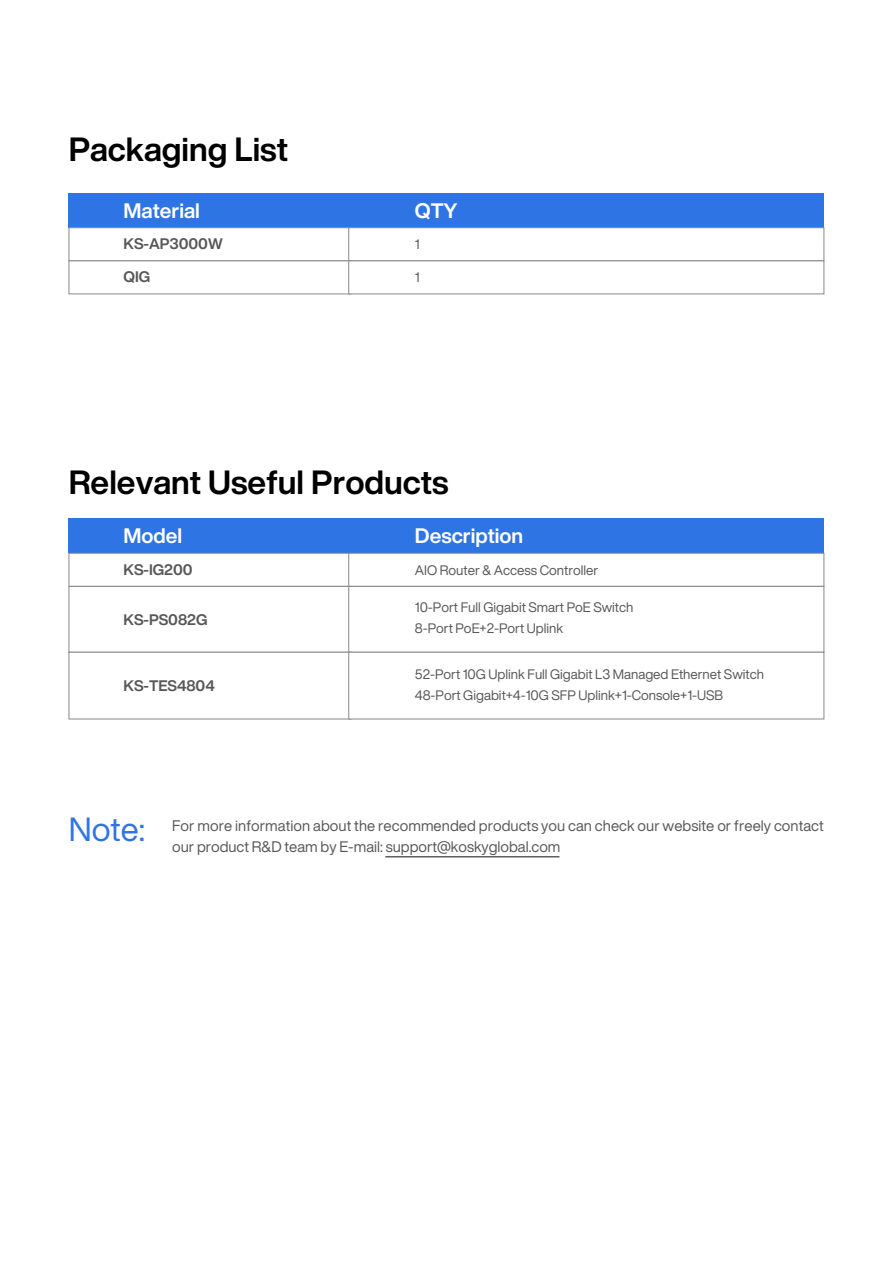
<style>
.page{position:relative;width:893px;height:1263px;background:#fff}
.page>*{position:absolute;margin:0;border:0;box-sizing:border-box;transform-origin:0 0}
.t1{font:700 33px "Helvetica Now Display";color:#000}
.t2{font:700 20.7px "Helvetica Now Display";color:#fff}
.t3{font:15px/21px "Helvetica Now Display";letter-spacing:.005em;color:#595858}
.t4{font:700 15px "Helvetica Now Display";color:#595858}
.t5{font:13.5px/21px "Helvetica Now Display";color:#595858}
.s1{font-size:33px;color:#2e74e5}
</style>
<div class="page">
<div style="left:69px;top:193px;width:279px;height:35px;background:#2e74e5"></div>
<div style="left:349px;top:193px;width:474px;height:35px;background:#2e74e5"></div>
<div style="left:69px;top:227px;width:282px;height:34px;background:#fff;border:1px solid #898989"></div>
<div style="left:348px;top:227px;width:475px;height:34px;background:#fff;border:1px solid #898989"></div>
<div style="left:69px;top:261px;width:282px;height:33px;background:#fff;border:1px solid #898989"></div>
<div style="left:348px;top:261px;width:475px;height:33px;background:#fff;border:1px solid #898989"></div>
<div style="left:69px;top:518px;width:279px;height:35px;background:#2e74e5"></div>
<div style="left:349px;top:518px;width:474px;height:35px;background:#2e74e5"></div>
<div style="left:69px;top:553px;width:282px;height:34px;background:#fff;border:1px solid #898989"></div>
<div style="left:348px;top:553px;width:475px;height:34px;background:#fff;border:1px solid #898989"></div>
<div style="left:69px;top:586px;width:282px;height:66px;background:#fff;border:1px solid #898989"></div>
<div style="left:348px;top:586px;width:475px;height:66px;background:#fff;border:1px solid #898989"></div>
<div style="left:69px;top:652px;width:282px;height:67px;background:#fff;border:1px solid #898989"></div>
<div style="left:348px;top:652px;width:475px;height:67px;background:#fff;border:1px solid #898989"></div>
<hr style="left:385px;top:856px;width:174px;height:1px;background:#606060">
<h1 class="t1" style="left:69px;top:127px;width:221px">Packaging List</h1>
<h2 class="t2" style="left:123px;top:196px;width:78px">Material</h2>
<h2 class="t2" style="left:415px;top:196px;width:44px">QTY</h2>
<p class="t4" style="left:123px;top:234px;width:101px">KS-AP3000W</p>
<p class="t5" style="left:415px;top:234px;width:6px">1</p>
<p class="t4" style="left:123px;top:267px;width:28px">QIG</p>
<p class="t5" style="left:415px;top:267px;width:6px">1</p>
<h1 class="t1" style="left:69px;top:460px;width:381px">Relevant Useful Products</h1>
<h2 class="t2" style="left:123px;top:522px;width:60px">Model</h2>
<h2 class="t2" style="left:415px;top:522px;width:110px">Description</h2>
<p class="t4" style="left:123px;top:559px;width:71px">KS-IG200</p>
<p class="t5" style="left:415px;top:559px;width:185px">AIO Router &amp; Access Controller</p>
<p class="t4" style="left:123px;top:609px;width:86px">KS-PS082G</p>
<p class="t5" style="left:415px;top:597px;width:220px">10-Port Full Gigabit Smart PoE Switch<br>8-Port PoE+2-Port Uplink</p>
<p class="t4" style="left:123px;top:675px;width:93px">KS-TES4804</p>
<p class="t5" style="left:415px;top:663px;width:350px">52-Port 10G Uplink Full Gigabit L3 Managed Ethernet Switch<br>48-Port Gigabit+4-10G SFP Uplink+1-Console+1-USB</p>
<p class="t3" style="left:172px;top:815px;width:653px;text-indent:-103px"><span class="s1">Note:</span> For more information about the recommended products you can check our website or freely contact our product R&amp;D team by E-mail: support@koskyglobal.com</p>
</div>
